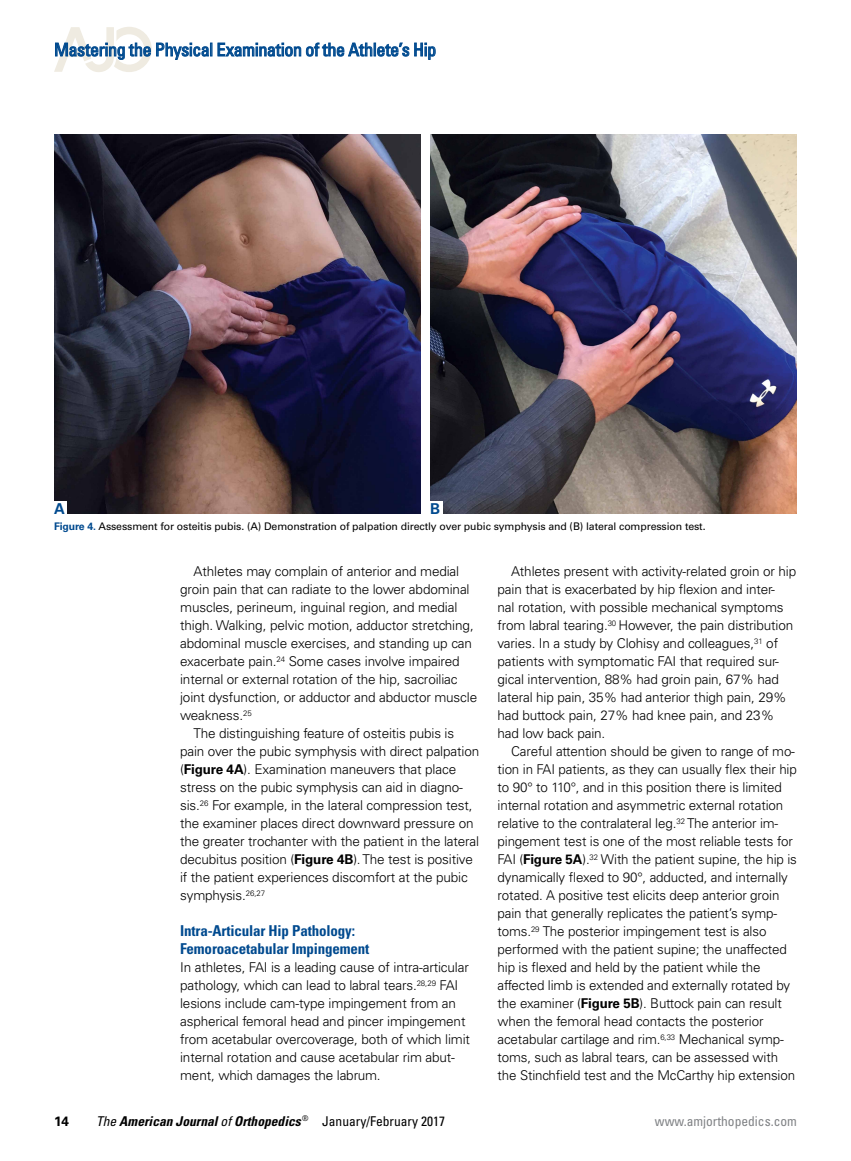
<style>
.page{position:relative;width:851px;height:1161px;background:#fff}
.page>*{position:absolute;margin:0;border:0;box-sizing:border-box;transform-origin:0 0}
.t1{font:condensed 18px "Univers LT Std";letter-spacing:-.02em;color:#004a8f}
.t2{font:700 condensed 15px/18px "Univers LT Std";letter-spacing:-.01em;color:#004a8f}
.t3{font:700 15px "Univers LT Std";color:#004a8f}
.t4{font:300 13.5px/18px "Univers LT Std";letter-spacing:-.01em;color:#000}
.t5{font:italic 700 condensed 13.5px "Univers LT Std";color:#000}
.t6{font:condensed 13.5px "Univers LT Std";color:#808285}
.t7{font:700 13.5px "Univers LT Std";color:#000}
.t8{font:10.5px "Univers LT Std";letter-spacing:-.01em;color:#000}
.s1{font-weight:700;color:#004a8f}
.s2{font-weight:700}
.s3{font-weight:400}
.s4{font-weight:400;font-style:normal}
</style>
<div class="page">
<svg style="left:54px;top:27px;width:158px;height:45px"></svg>
<svg style="left:218px;top:42px;width:217px;height:18px"></svg>
<img style="left:54px;top:134px;width:367px;height:380px">
<img style="left:430px;top:134px;width:366px;height:380px">
<div style="left:54px;top:501px;width:13px;height:13px;background:#fff"></div>
<div style="left:430px;top:501px;width:12px;height:13px;background:#fff"></div>
<h1 class="t1" style="left:54px;top:38px;width:384px">Mastering the Physical Examination of the Athlete’s Hip</h1>
<p class="t3" style="left:54px;top:500px;width:12px">A</p>
<p class="t3" style="left:430px;top:500px;width:12px">B</p>
<p class="t8" style="left:54px;top:520px;width:653px"><span class="s1">Figure 4.</span> Assessment for osteitis pubis. (A) Demonstration of palpation directly over pubic symphysis and (B) lateral compression test.</p>
<p class="t4" style="left:194px;top:562px;width:267px">Athletes may complain of anterior and medial</p>
<p class="t4" style="left:180px;top:580px;width:291px">groin pain that can radiate to the lower abdominal</p>
<p class="t4" style="left:180px;top:598px;width:279px">muscles, perineum, inguinal region, and medial</p>
<p class="t4" style="left:180px;top:616px;width:295px">thigh. Walking, pelvic motion, adductor stretching,</p>
<p class="t4" style="left:180px;top:634px;width:293px">abdominal muscle exercises, and standing up can</p>
<p class="t4" style="left:180px;top:652px;width:281px">exacerbate pain.<sup>24</sup> Some cases involve impaired</p>
<p class="t4" style="left:180px;top:670px;width:279px">internal or external rotation of the hip, sacroiliac</p>
<p class="t4" style="left:180px;top:688px;width:298px">joint dysfunction, or adductor and abductor muscle</p>
<p class="t4" style="left:180px;top:706px;width:73px">weakness.<sup>25</sup></p>
<p class="t4" style="left:194px;top:724px;width:262px">The distinguishing feature of osteitis pubis is</p>
<p class="t4" style="left:180px;top:742px;width:300px">pain over the pubic symphysis with direct palpation</p>
<p class="t4" style="left:180px;top:760px;width:277px">(<span class="s2">Figure 4A</span>). Examination maneuvers that place</p>
<p class="t4" style="left:180px;top:778px;width:284px">stress on the pubic symphysis can aid in diagno-</p>
<p class="t4" style="left:180px;top:796px;width:294px">sis.<sup>26</sup> For example, in the lateral compression test,</p>
<p class="t4" style="left:180px;top:814px;width:295px">the examiner places direct downward pressure on</p>
<p class="t4" style="left:180px;top:832px;width:300px">the greater trochanter with the patient in the lateral</p>
<p class="t4" style="left:180px;top:850px;width:294px">decubitus position (<span class="s2">Figure 4B</span>). The test is positive</p>
<p class="t4" style="left:180px;top:868px;width:289px">if the patient experiences discomfort at the pubic</p>
<p class="t4" style="left:180px;top:886px;width:87px">symphysis.<sup>26,27</sup></p>
<p class="t2" style="left:180px;top:922px;width:191px">Intra-Articular Hip Pathology:<br>Femoroacetabular Impingement</p>
<p class="t4" style="left:180px;top:958px;width:291px">In athletes, FAI is a leading cause of intra-articular pathology, which can lead to labral tears.<sup>28,29</sup> FAI lesions include cam-type impingement from an aspherical femoral head and pincer impingement from acetabular overcoverage, both of which limit internal rotation and cause acetabular rim abut&shy;ment, which damages the labrum.</p>
<p class="t4" style="left:497px;top:562px;width:300px;text-indent:14px">Athletes present with activity-related groin or hip pain that is exacerbated by hip flexion and inter-<br>nal rotation, with possible mechanical symptoms from labral tearing.<sup>30</sup> However, the pain distribution varies. In a study by Clohisy and colleagues,<sup>31</sup> of patients with symptomatic FAI that required sur&shy;gical intervention, 88% had groin pain, 67% had lateral hip pain, 35% had anterior thigh pain, 29% had buttock pain, 27% had knee pain, and 23% had low back pain.</p>
<p class="t4" style="left:497px;top:742px;width:301px;text-indent:14px">Careful attention should be given to range of mo&shy;tion in FAI patients, as they can usually flex their hip to 90° to 110°, and in this position there is limited internal rotation and asymmetric external rotation relative to the contralateral leg.<sup>32</sup> The anterior im&shy;pingement test is one of the most reliable tests for FAI (<span class="s2">Figure 5A</span>).<sup>32</sup> With the patient supine, the hip is dynamically flexed to 90°, adducted, and internally rotated. A positive test elicits deep anterior groin pain that generally replicates the patient’s symp&shy;toms.<sup>29</sup> The posterior impingement test is also performed with the patient supine; the unaffected hip is flexed and held by the patient while the affected limb is extended and externally rotated by the examiner (<span class="s2">Figure 5B</span>). Buttock pain can result when the femoral head contacts the posterior acetabular cartilage and rim.<sup>6,33</sup> Mechanical symp&shy;toms, such as labral tears, can be assessed with the Stinchfield test and the McCarthy hip extension</p>
<p class="t7" style="left:54px;top:1113px;width:17px">14</p>
<p class="t5" style="left:96px;top:1113px;width:350px"><span class="s3">The</span> American Journal <span class="s3">of</span> Orthopedics <sup>®</sup> <span class="s4">January/February 2017</span></p>
<p class="t6" style="left:655px;top:1112px;width:143px">www.amjorthopedics.com</p>
</div>
